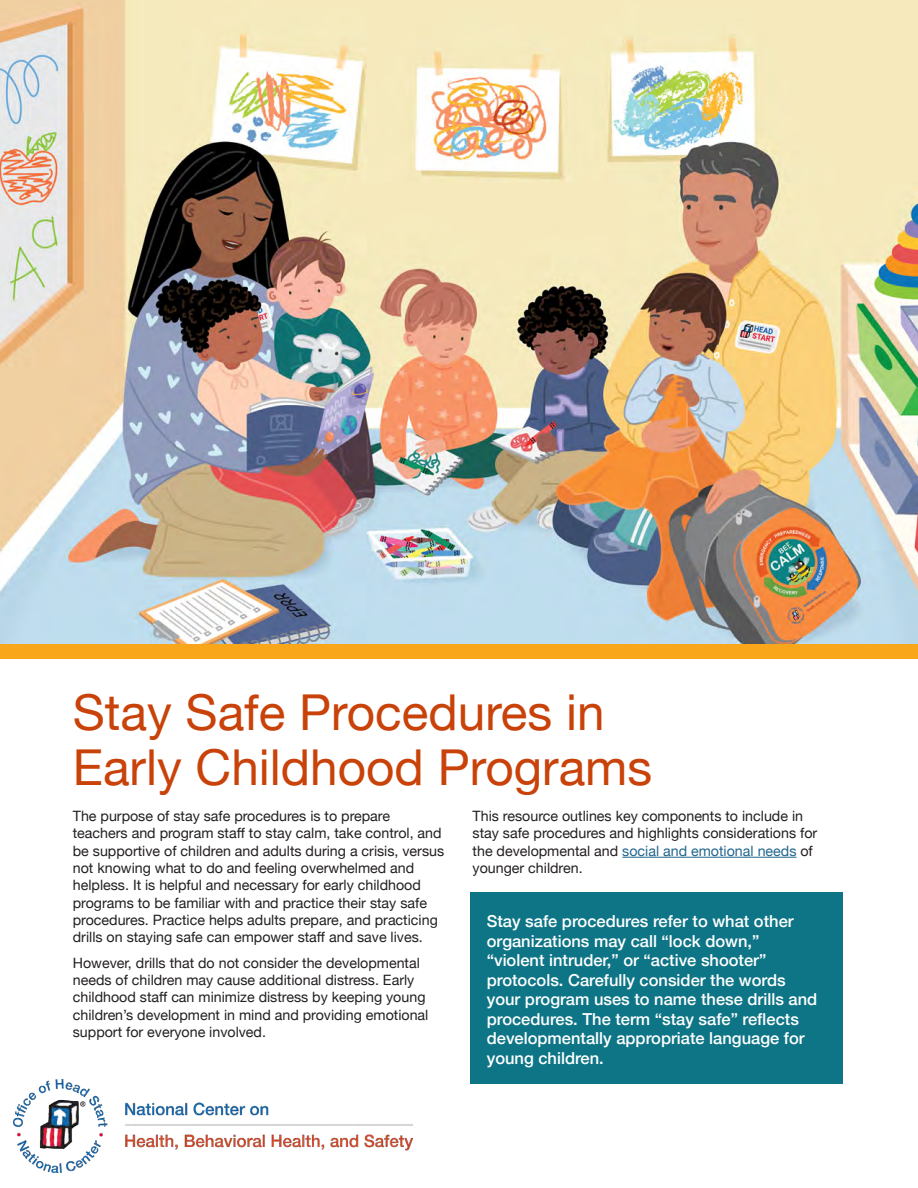
<style>
.page{position:relative;width:918px;height:1188px;background:#fff}
.page>*{position:absolute;margin:0;border:0;box-sizing:border-box;transform-origin:0 0}
.t1{font:49.5px/55.5px "Helvetica Neue";color:#c84209}
.t2{font:500 16.5px/19.5px "Helvetica Neue";color:#fff}
.t3{font:14.25px/17.2px "Helvetica Neue";color:#231f20}
.s1{color:#21668e}
</style>
<div class="page">
<img style="left:0;top:0;width:918px;height:644px">
<div style="left:0;top:644px;width:918px;height:14px;background:#faa61a"></div>
<img style="left:14px;top:1080px;width:398px;height:93px">
<hr style="left:622px;top:857px;width:174px;height:1px;background:#21668e">
<div style="left:470px;top:892px;width:373px;height:192px;background:#0e7586"></div>
<h1 class="t1" style="left:73px;top:687px;width:581px">Stay Safe Procedures in<br>Early Childhood Programs</h1>
<p class="t3" style="left:73px;top:808px;width:373px">The purpose of stay safe procedures is to prepare teachers and program staff to stay calm, take control, and be supportive of children and adults during a crisis, versus not knowing what to do and feeling overwhelmed and helpless. It is helpful and necessary for early childhood programs to be familiar with and practice their stay safe procedures. Practice helps adults prepare, and practicing drills on staying safe can empower staff and save lives.</p>
<p class="t3" style="left:73px;top:955px;width:357px">However, drills that do not consider the developmental needs of children may cause additional distress. Early childhood staff can minimize distress by keeping young children’s development in mind and providing emotional support for everyone involved.</p>
<p class="t3" style="left:473px;top:808px;width:346px">This resource outlines key components to include in stay safe procedures and highlights considerations for the developmental and <span class="s1">social and emotional needs</span> of younger children.</p>
<p class="t2" style="left:487px;top:910px;width:332px">Stay safe procedures refer to what other organizations may call “lock down,” “violent intruder,” or “active shooter” protocols. Carefully consider the words your program uses to name these drills and procedures. The term “stay safe” reflects developmentally appropriate language for young children.</p>
</div>
